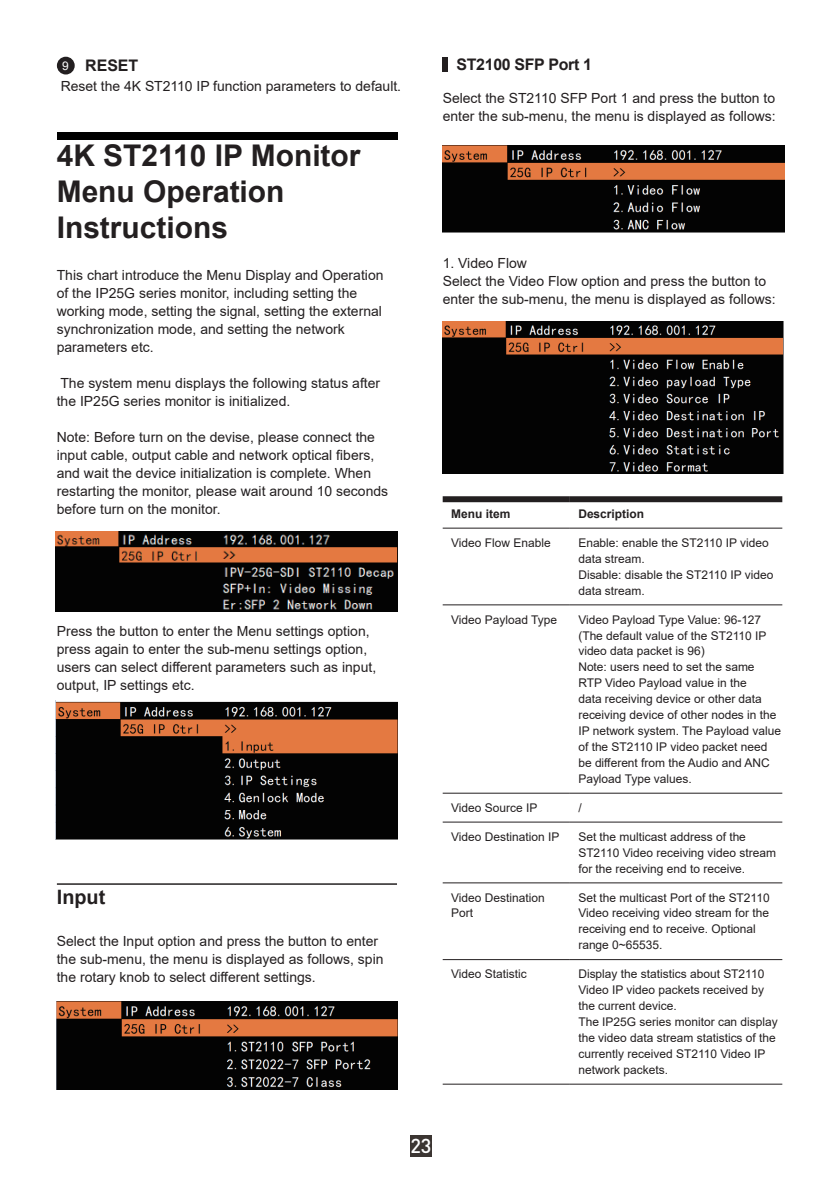
<style>
.page{position:relative;width:840px;height:1191px;background:#fff}
.page>*{position:absolute;margin:0;border:0;box-sizing:border-box;transform-origin:0 0}
.t1{font:700 29.8px/35.8px "Arial";color:#231f20}
.t2{font:500 20px "DIN Pro";color:#fff}
.t3{font:700 19.8px "Arial";color:#231f20}
.t4{font:700 16px "Arial";letter-spacing:-.02em;color:#231f20}
.t5{font:14px/18px "Arial";color:#231f20}
.t6{font:12px/16px "Arial";color:#231f20}
.t7{font:700 12px "Arial";color:#231f20}
.t8{font:12px "Arial";color:#fff}
</style>
<div class="page">
<div style="left:410px;top:1135px;width:21px;height:22px;background:#3b3532"></div>
<div style="left:57px;top:132px;width:340px;height:7px;background:#000"></div>
<img style="left:56px;top:531px;width:341px;height:80px">
<img style="left:56px;top:701px;width:341px;height:138px">
<hr style="left:57px;top:883px;width:340px;height:1px;background:#231f20">
<img style="left:57px;top:1001px;width:340px;height:89px">
<div style="left:442px;top:57px;width:5px;height:15px;background:#231f20"></div>
<img style="left:442px;top:145px;width:342px;height:87px">
<img style="left:442px;top:321px;width:340px;height:152px">
<div style="left:442px;top:496px;width:127px;height:6px;background:#231f20"></div>
<div style="left:569px;top:496px;width:212px;height:6px;background:#231f20"></div>
<hr style="left:442px;top:527px;width:127px;height:1px;background:#231f20">
<hr style="left:569px;top:527px;width:212px;height:1px;background:#231f20">
<hr style="left:442px;top:604px;width:127px;height:1px;background:#231f20">
<hr style="left:569px;top:604px;width:212px;height:1px;background:#231f20">
<hr style="left:442px;top:792px;width:127px;height:1px;background:#231f20">
<hr style="left:569px;top:792px;width:212px;height:1px;background:#231f20">
<hr style="left:442px;top:821px;width:127px;height:1px;background:#231f20">
<hr style="left:569px;top:821px;width:212px;height:1px;background:#231f20">
<hr style="left:442px;top:882px;width:127px;height:1px;background:#231f20">
<hr style="left:569px;top:882px;width:212px;height:1px;background:#231f20">
<hr style="left:442px;top:959px;width:127px;height:1px;background:#231f20">
<hr style="left:569px;top:959px;width:212px;height:1px;background:#231f20">
<hr style="left:442px;top:1083px;width:127px;height:1px;background:#231f20">
<hr style="left:569px;top:1083px;width:212px;height:1px;background:#231f20">
<div style="left:57px;top:57px;width:18px;height:17px;background:#231f20;border-radius:50%"></div>
<p class="t4" style="left:85px;top:54px;width:55px">RESET</p>
<p class="t5" style="left:61px;top:76px;width:342px">Reset the 4K ST2110 IP function parameters to default.</p>
<p class="t8" style="left:62px;top:58px;width:8px">9</p>
<h1 class="t1" style="left:57px;top:138px;width:305px">4K ST2110 IP Monitor<br>Menu Operation<br>Instructions</h1>
<p class="t5" style="left:57px;top:266px;width:328px">This chart introduce the Menu Display and Operation of the IP25G series monitor, including setting the working mode, setting the signal, setting the external synchronization mode, and setting the network parameters etc.</p>
<p class="t5" style="left:57px;top:374px;width:325px">The system menu displays the following status after the IP25G series monitor is initialized.</p>
<p class="t5" style="left:57px;top:428px;width:333px">Note: Before turn on the devise, please connect the input cable, output cable and network optical fibers, and wait the device initialization is complete. When restarting the monitor, please wait around 10 seconds before turn on the monitor.</p>
<p class="t5" style="left:57px;top:622px;width:321px">Press the button to enter the Menu settings option, press again to enter the sub-menu settings option, users can select different parameters such as input, output, IP settings etc.</p>
<h3 class="t3" style="left:57px;top:883px;width:50px">Input</h3>
<p class="t5" style="left:57px;top:932px;width:328px">Select the Input option and press the button to enter the sub-menu, the menu is displayed as follows, spin the rotary knob to select different settings.</p>
<p class="t4" style="left:456px;top:53px;width:137px">ST2100 SFP Port 1</p>
<p class="t5" style="left:442px;top:89px;width:334px">Select the ST2110 SFP Port 1 and press the button to enter the sub-menu, the menu is displayed as follows:</p>
<p class="t5" style="left:442px;top:254px;width:334px">1. Video Flow<br>Select the Video Flow option and press the button to enter the sub-menu, the menu is displayed as follows:</p>
<p class="t7" style="left:451px;top:505px;width:61px">Menu item</p>
<p class="t7" style="left:578px;top:505px;width:67px">Description</p>
<p class="t6" style="left:451px;top:534px;width:101px">Video Flow Enable</p>
<p class="t6" style="left:578px;top:534px;width:196px">Enable: enable the ST2110 IP video data stream.<br>Disable: disable the ST2110 IP video data stream.</p>
<p class="t6" style="left:451px;top:611px;width:107px">Video Payload Type</p>
<p class="t6" style="left:578px;top:611px;width:204px">Video Payload Type Value: 96-127 (The default value of the ST2110 IP video data packet is 96)<br>Note: users need to set the same<br>RTP Video Payload value in the<br>data receiving device or other data receiving device of other nodes in the<br>IP network system. The Payload value of the ST2110 IP video packet need be different from the Audio and ANC<br>Payload Type values.</p>
<p class="t6" style="left:451px;top:799px;width:88px">Video Source IP</p>
<p class="t6" style="left:578px;top:799px;width:5px">/</p>
<p class="t6" style="left:451px;top:828px;width:110px">Video Destination IP</p>
<p class="t6" style="left:578px;top:828px;width:199px">Set the multicast address of the<br>ST2110 Video receiving video stream for the receiving end to receive.</p>
<p class="t6" style="left:451px;top:889px;width:95px">Video Destination<br>Port</p>
<p class="t6" style="left:578px;top:889px;width:193px">Set the multicast Port of the ST2110<br>Video receiving video stream for the receiving end to receive. Optional range 0~65535.</p>
<p class="t6" style="left:451px;top:966px;width:77px">Video Statistic</p>
<p class="t6" style="left:578px;top:966px;width:201px">Display the statistics about ST2110<br>Video IP video packets received by the current device.<br>The IP25G series monitor can display the video data stream statistics of the currently received ST2110 Video IP network packets.</p>
<h2 class="t2" style="left:410px;top:1132px;width:23px">23</h2>
</div>
